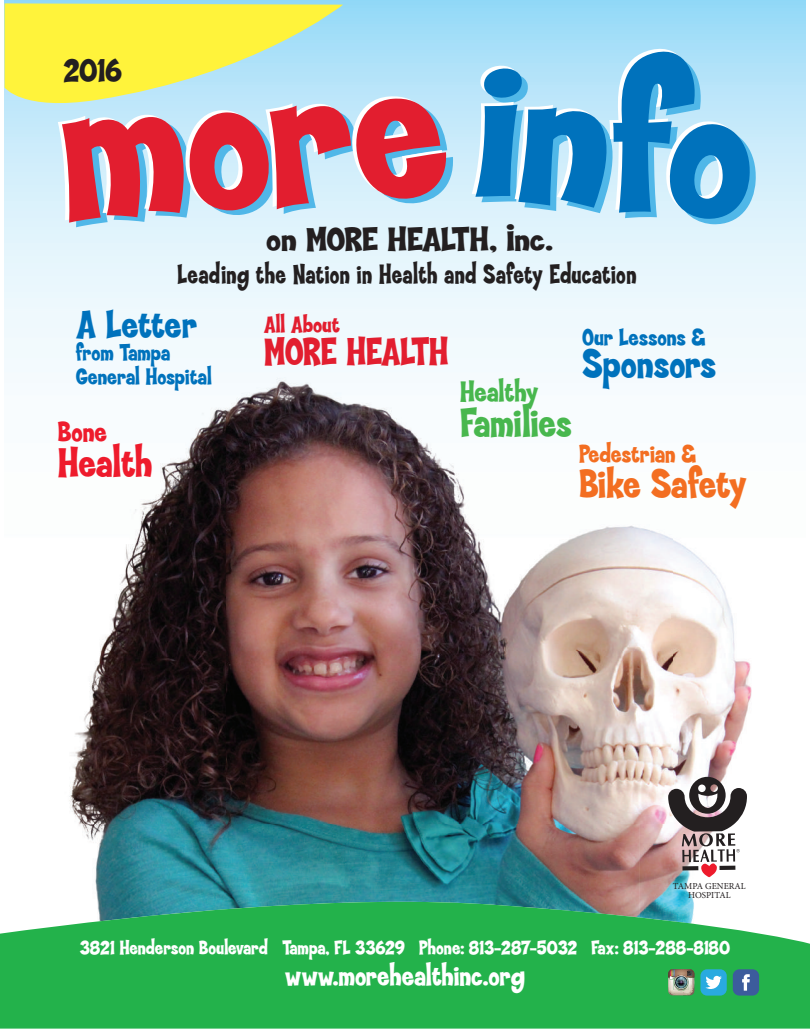
<style>
.page{position:relative;width:810px;height:1035px;background:#fff}
.page>*{position:absolute;margin:0;border:0;box-sizing:border-box;transform-origin:0 0}
.t1{font:800 42.62px "Coop";letter-spacing:-.02em;color:#f36e21}
.t2{font:800 42.62px "Coop";letter-spacing:-.01em;color:#0072bc}
.t3{font:800 42.62px "Coop";letter-spacing:-.01em;color:#48b74e}
.t4{font:800 42.62px "Coop";letter-spacing:-.02em;color:#ee1b2c}
.t5{font:800 40.88px "Coop";letter-spacing:-.01em;color:#0072bc}
.t6{font:800 39.88px "Coop";letter-spacing:-.03em;color:#e21e2f}
.t7{font:800 34.38px "Coop";letter-spacing:-.025em;color:#231f20;scale:1.15 1}
.t8{font:800 34.12px "Coop";color:#231f20}
.t9{font:800 30px "Coop";letter-spacing:-.01em;color:#fff}
.t10{font:800 30px "Coop";letter-spacing:-.02em;color:#48b74e}
.t11{font:800 30px "Coop";color:#ee1b2c}
.t12{font:800 28.38px "Coop";letter-spacing:.005em;color:#231f20;scale:.9 1}
.t13{font:800 26.25px "Coop";letter-spacing:-.01em;color:#f36e21}
.t14{font:800 25px "Coop";letter-spacing:-.01em;color:#0072bc}
.t15{font:800 24.12px "Coop";letter-spacing:-.01em;color:#e21e2f}
.t16{font:800 24px/24.2px "Coop";letter-spacing:-.015em;color:#0072bc}
.t17{font:800 20.5px "Coop";letter-spacing:-.01em;color:#fff}
.t18{font:9.12px/9.1px "Minion Pro";color:#231f20;text-align:center}
</style>
<div class="page">
<div style="left:5px;top:1px;width:800px;height:307px;background:linear-gradient(to bottom,#9cdbf8,#f6fbfd)"></div>
<svg style="left:5px;top:3px;width:338px;height:109px;background:#e9ee6f"></svg>
<svg style="left:58px;top:94px;width:397px;height:133px;background:#ce899a"></svg>
<svg style="left:472px;top:43px;width:285px;height:182px;background:#6ab4df"></svg>
<img style="left:79px;top:823px;width:262px;height:61px">
<img style="left:341px;top:823px;width:298px;height:61px">
<img style="left:639px;top:823px;width:71px;height:61px">
<img style="left:5px;top:308px;width:800px;height:515px">
<svg style="left:0;top:884px;width:810px;height:145px;background:#3ab465"></svg>
<svg style="left:668px;top:777px;width:79px;height:100px"></svg>
<svg style="left:668px;top:969px;width:27px;height:26px"></svg>
<div style="left:700px;top:969px;width:27px;height:27px;background:#29aae0;border-radius:7px"></div>
<svg style="left:705px;top:976px;width:17px;height:13px"></svg>
<div style="left:733px;top:969px;width:26px;height:27px;background:#3c5c9c;border-radius:7px"></div>
<svg style="left:742px;top:974px;width:8px;height:17px"></svg>
<h3 class="t8" style="left:63px;top:52px;width:60px">2016</h3>
<h3 class="t7" style="left:266px;top:221px;width:251px">on MORE HEALTH, Inc.</h3>
<h3 class="t12" style="left:177px;top:259px;width:512px">Leading the Nation in Health and Safety Education</h3>
<h2 class="t5" style="left:76px;top:302px;width:123px">A Letter</h2>
<p class="t16" style="left:76px;top:341px;width:138px">from Tampa<br>General Hospital</p>
<h3 class="t11" style="left:58px;top:416px;width:51px">Bone</h3>
<h1 class="t4" style="left:58px;top:440px;width:96px">Health</h1>
<p class="t15" style="left:264px;top:312px;width:78px">All About</p>
<h3 class="t6" style="left:264px;top:330px;width:187px">MORE HEALTH</h3>
<h3 class="t10" style="left:460px;top:375px;width:80px">Healthy</h3>
<h1 class="t3" style="left:460px;top:400px;width:114px">Families</h1>
<p class="t14" style="left:582px;top:324px;width:125px">Our Lessons &amp;</p>
<h1 class="t2" style="left:582px;top:340px;width:135px">Sponsors</h1>
<p class="t13" style="left:579px;top:439px;width:119px">Pedestrian &amp;</p>
<h1 class="t1" style="left:579px;top:460px;width:170px">Bike Safety</h1>
<p class="t18" style="left:673px;top:881px;width:74px">TAMPA GENERAL<br>HOSPITAL</p>
<p class="t17" style="left:80px;top:937px;width:652px">3821 Henderson Boulevard Tampa, FL 33629 Phone: 813-287-5032 Fax: 813-288-8180</p>
<h3 class="t9" style="left:285px;top:960px;width:242px">www.morehealthinc.org</h3>
</div>
